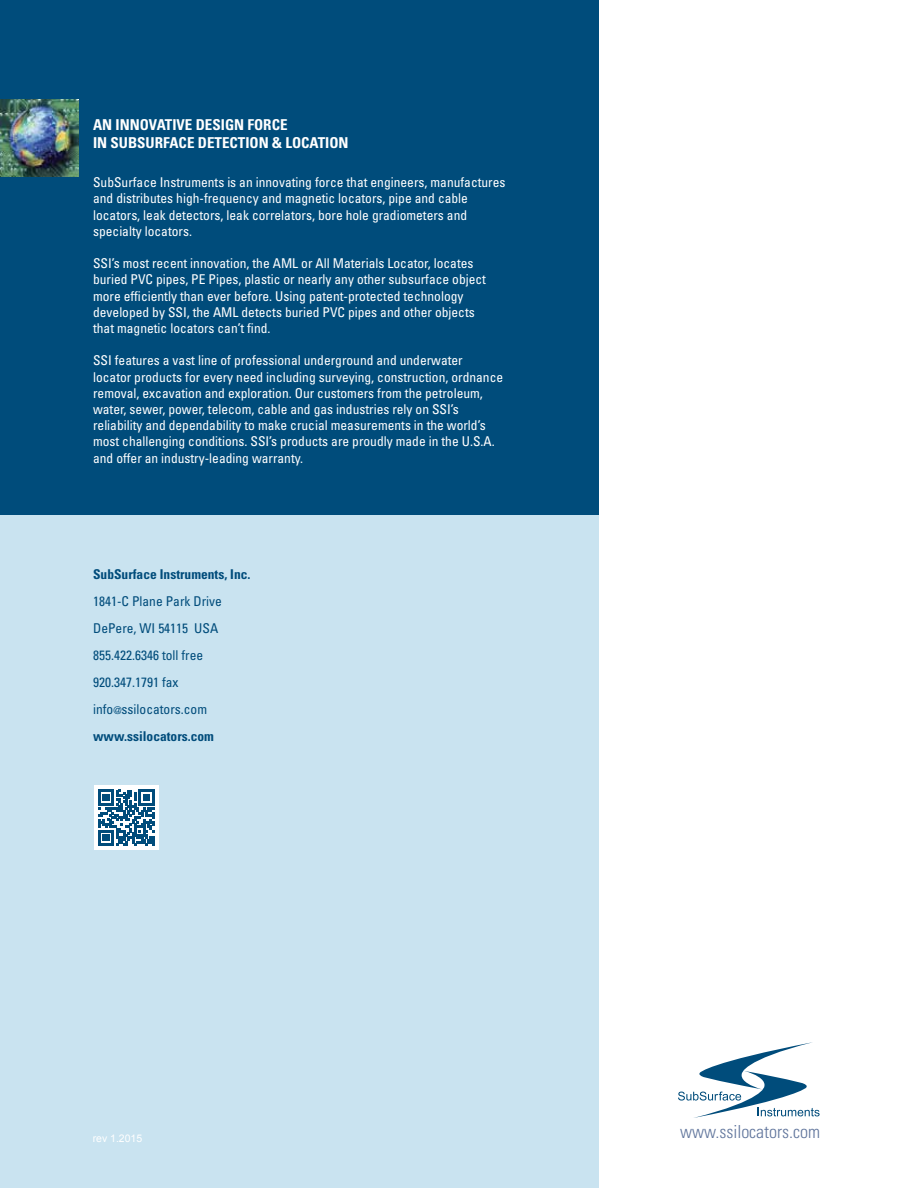
<style>
.page{position:relative;width:918px;height:1188px;background:#fff}
.page>*{position:absolute;margin:0;border:0;box-sizing:border-box;transform-origin:0 0}
.t1{font:300 condensed 18px "Univers";color:#60759c}
.t2{font:700 condensed 15px/18px "Univers";color:#fff}
.t3{font:condensed 13.5px/16.2px "Univers";color:#fff}
.t4{font:condensed 13.5px/27px "Univers";color:#004c7b}
.t5{font:700 condensed 13.5px "Univers";color:#004c7b}
.t6{font:10.5px "Arial";color:#fff}
.s1{font-size:10.5px}
.s2{font-weight:700}
</style>
<div class="page">
<svg style="left:678px;top:1042px;width:142px;height:76px"></svg>
<div style="left:0;top:0;width:598px;height:522px;background:#004c7b"></div>
<div style="left:0;top:515px;width:598px;height:673px;background:#c9e3f0"></div>
<img style="left:0;top:100px;width:78px;height:76px">
<div style="left:94px;top:785px;width:65px;height:65px;background:#fff"></div>
<svg style="left:98px;top:790px;width:56px;height:56px"></svg>
<p class="t2" style="left:93px;top:115px;width:257px">AN INNOVATIVE DESIGN FORCE<br>IN SUBSURFACE DETECTION &amp; LOCATION</p>
<p class="t3" style="left:93px;top:174px;width:414px">SubSurface Instruments is an innovating force that engineers, manufactures and distributes high-frequency and magnetic locators, pipe and cable locators, leak detectors, leak correlators, bore hole gradiometers and specialty locators.</p>
<p class="t3" style="left:93px;top:255px;width:394px">SSI’s most recent innovation, the AML or All Materials Locator, locates buried PVC pipes, PE Pipes, plastic or nearly any other subsurface object more efficiently than ever before. Using patent-protected technology developed by SSI, the AML detects buried PVC pipes and other objects that magnetic locators can’t find.</p>
<p class="t3" style="left:93px;top:352px;width:412px">SSI features a vast line of professional underground and underwater locator products for every need including surveying, construction, ordnance removal, excavation and exploration. Our customers from the petroleum, water, sewer, power, telecom, cable and gas industries rely on SSI’s reliability and dependability to make crucial measurements in the world’s most challenging conditions. SSI’s products are proudly made in the U.S.A. and offer an industry-leading warranty.</p>
<p class="t5" style="left:93px;top:565px;width:159px">SubSurface Instruments, Inc.</p>
<p class="t4" style="left:93px;top:587px;width:130px">1841-C Plane Park Drive<br>DePere, WI 54115 USA<br>855.422.6346 toll free<br>920.347.1791 fax info<span class="s1">@</span>ssilocators.com <span class="s2">www.ssilocators.com</span></p>
<p class="t6" style="left:93px;top:1132px;width:51px">rev 1.2015</p>
<h1 class="t1" style="left:680px;top:1121px;width:142px">www.ssilocators.com</h1>
</div>
